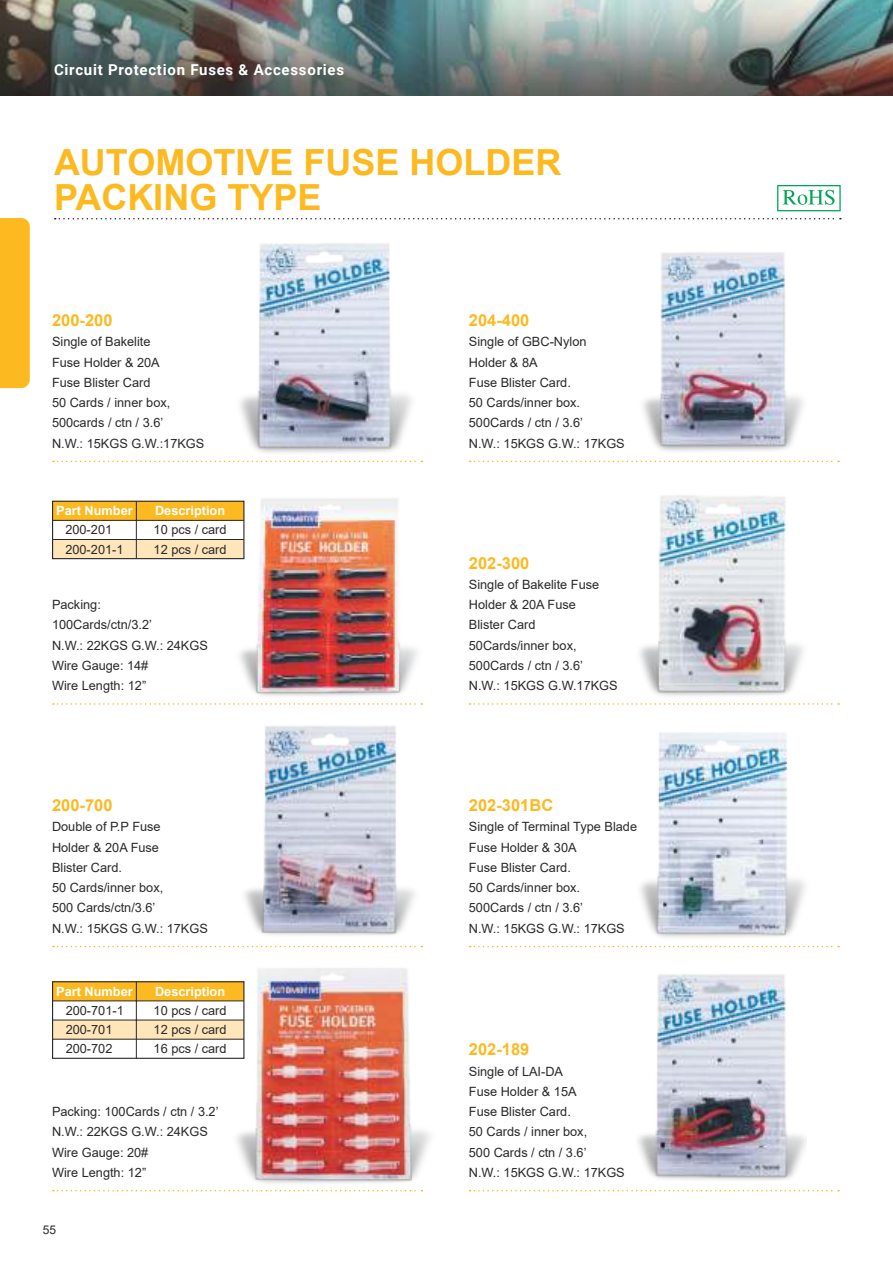
<style>
.page{position:relative;width:893px;height:1263px;background:#fff}
.page>*{position:absolute;margin:0;border:0;box-sizing:border-box;transform-origin:0 0}
.t1{font:700 36px/34.5px "Arial";color:#fdb920}
.t2{font:700 16.5px "Arial";color:#fdb920}
.t3{font:700 15px "Roboto";letter-spacing:.05em;color:#fff}
.t4{font:12.75px/20.2px "Arial";color:#2b2829}
.t5{font:700 12.75px "Arial";color:#fff}
.t6{font:12px "Arial";color:#2b2829}
</style>
<div class="page">
<img style="left:0;top:0;width:892px;height:96px">
<img style="left:233px;top:243px;width:183px;height:218px">
<img style="left:226px;top:498px;width:191px;height:198px">
<img style="left:244px;top:726px;width:171px;height:210px">
<img style="left:231px;top:968px;width:199px;height:215px">
<img style="left:643px;top:252px;width:160px;height:199px">
<img style="left:640px;top:732px;width:165px;height:206px">
<img style="left:638px;top:974px;width:169px;height:206px">
<svg style="left:53px;top:461px;width:369px;height:1px"></svg>
<svg style="left:470px;top:461px;width:369px;height:1px"></svg>
<svg style="left:53px;top:946px;width:369px;height:1px"></svg>
<svg style="left:53px;top:703px;width:369px;height:2px"></svg>
<svg style="left:470px;top:703px;width:369px;height:2px"></svg>
<svg style="left:470px;top:946px;width:369px;height:1px"></svg>
<svg style="left:53px;top:1190px;width:369px;height:1px"></svg>
<svg style="left:470px;top:1190px;width:369px;height:1px"></svg>
<img style="left:617px;top:495px;width:212px;height:210px">
<div style="left:53px;top:501px;width:191px;height:19px;background:#fdb920"></div>
<div style="left:53px;top:539px;width:191px;height:20px;background:#ffe6ba"></div>
<div style="left:52px;top:501px;width:192px;height:58px;border:1px solid #2b2829"></div>
<hr style="left:53px;top:520px;width:191px;height:1px;background:#2b2829">
<hr style="left:53px;top:539px;width:191px;height:1px;background:#2b2829">
<hr style="left:136px;top:501px;width:1px;height:58px;background:#2b2829">
<div style="left:53px;top:982px;width:191px;height:19px;background:#fdb920"></div>
<div style="left:53px;top:1020px;width:191px;height:19px;background:#ffe6ba"></div>
<div style="left:52px;top:981px;width:192px;height:78px;border:1px solid #2b2829"></div>
<hr style="left:53px;top:1001px;width:191px;height:1px;background:#2b2829">
<hr style="left:53px;top:1020px;width:191px;height:1px;background:#2b2829">
<hr style="left:136px;top:982px;width:1px;height:76px;background:#2b2829">
<hr style="left:53px;top:1039px;width:191px;height:1px;background:#2b2829">
<svg style="left:55px;top:218px;width:786px;height:1px"></svg>
<svg style="left:777px;top:185px;width:64px;height:26px"></svg>
<div style="left:0;top:218px;width:30px;height:170px;background:#fdb920"></div>
<p class="t3" style="left:54px;top:61px;width:292px">Circuit Protection Fuses &amp; Accessories</p>
<h1 class="t1" style="left:54px;top:149px;width:509px">AUTOMOTIVE FUSE HOLDER<br>PACKING TYPE</h1>
<p class="t2" style="left:52px;top:314px;width:62px">200-200</p>
<p class="t4" style="left:52px;top:333px;width:154px">Single of Bakelite<br>Fuse Holder &amp; 20A<br>Fuse Blister Card<br>50 Cards / inner box,<br>500cards / ctn / 3.6’<br>N.W.: 15KGS G.W.:17KGS</p>
<p class="t5" style="left:56px;top:506px;width:78px">Part Number</p>
<p class="t4" style="left:65px;top:521px;width:60px;line-height:19px">200-201<br>200-201-1</p>
<p class="t5" style="left:155px;top:506px;width:72px">Description</p>
<p class="t4" style="left:154px;top:521px;width:74px;line-height:19px">10 pcs / card<br>12 pcs / card</p>
<p class="t4" style="left:52px;top:596px;width:157px">Packing:<br>100Cards/ctn/3.2’<br>N.W.: 22KGS G.W.: 24KGS<br>Wire Gauge: 14#<br>Wire Length: 12”</p>
<p class="t2" style="left:52px;top:799px;width:62px">200-700</p>
<p class="t4" style="left:52px;top:818px;width:157px">Double of P.P Fuse<br>Holder &amp; 20A Fuse<br>Blister Card.<br>50 Cards/inner box,<br>500 Cards/ctn/3.6’<br>N.W.: 15KGS G.W.: 17KGS</p>
<p class="t5" style="left:56px;top:986px;width:78px">Part Number</p>
<p class="t5" style="left:155px;top:986px;width:72px">Description</p>
<p class="t4" style="left:154px;top:1002px;width:74px;line-height:19px;text-align:justify">10 pcs / card 12 pcs / card 16 pcs / card</p>
<p class="t4" style="left:66px;top:1002px;width:60px;line-height:19px">200-701-1<br>200-701<br>200-702</p>
<p class="t4" style="left:52px;top:1102px;width:168px">Packing: 100Cards / ctn / 3.2’<br>N.W.: 22KGS G.W.: 24KGS<br>Wire Gauge: 20#<br>Wire Length: 12”</p>
<p class="t6" style="left:43px;top:1225px;width:15px">55</p>
<p class="t2" style="left:469px;top:314px;width:62px">204-400</p>
<p class="t4" style="left:469px;top:333px;width:157px">Single of GBC-Nylon<br>Holder &amp; 8A<br>Fuse Blister Card.<br>50 Cards/inner box.<br>500Cards / ctn / 3.6’<br>N.W.: 15KGS G.W.: 17KGS</p>
<p class="t2" style="left:469px;top:557px;width:62px">202-300</p>
<p class="t4" style="left:469px;top:575px;width:150px">Single of Bakelite Fuse<br>Holder &amp; 20A Fuse<br>Blister Card<br>50Cards/inner box,<br>500Cards / ctn / 3.6’<br>N.W.: 15KGS G.W.17KGS</p>
<p class="t2" style="left:469px;top:799px;width:86px">202-301BC</p>
<p class="t4" style="left:469px;top:818px;width:170px">Single of Terminal Type Blade<br>Fuse Holder &amp; 30A<br>Fuse Blister Card.<br>50 Cards/inner box.<br>500Cards / ctn / 3.6’<br>N.W.: 15KGS G.W.: 17KGS</p>
<p class="t2" style="left:469px;top:1043px;width:62px">202-189</p>
<p class="t4" style="left:469px;top:1062px;width:157px">Single of LAI-DA<br>Fuse Holder &amp; 15A<br>Fuse Blister Card.<br>50 Cards / inner box,<br>500 Cards / ctn / 3.6’<br>N.W.: 15KGS G.W.: 17KGS</p>
</div>
